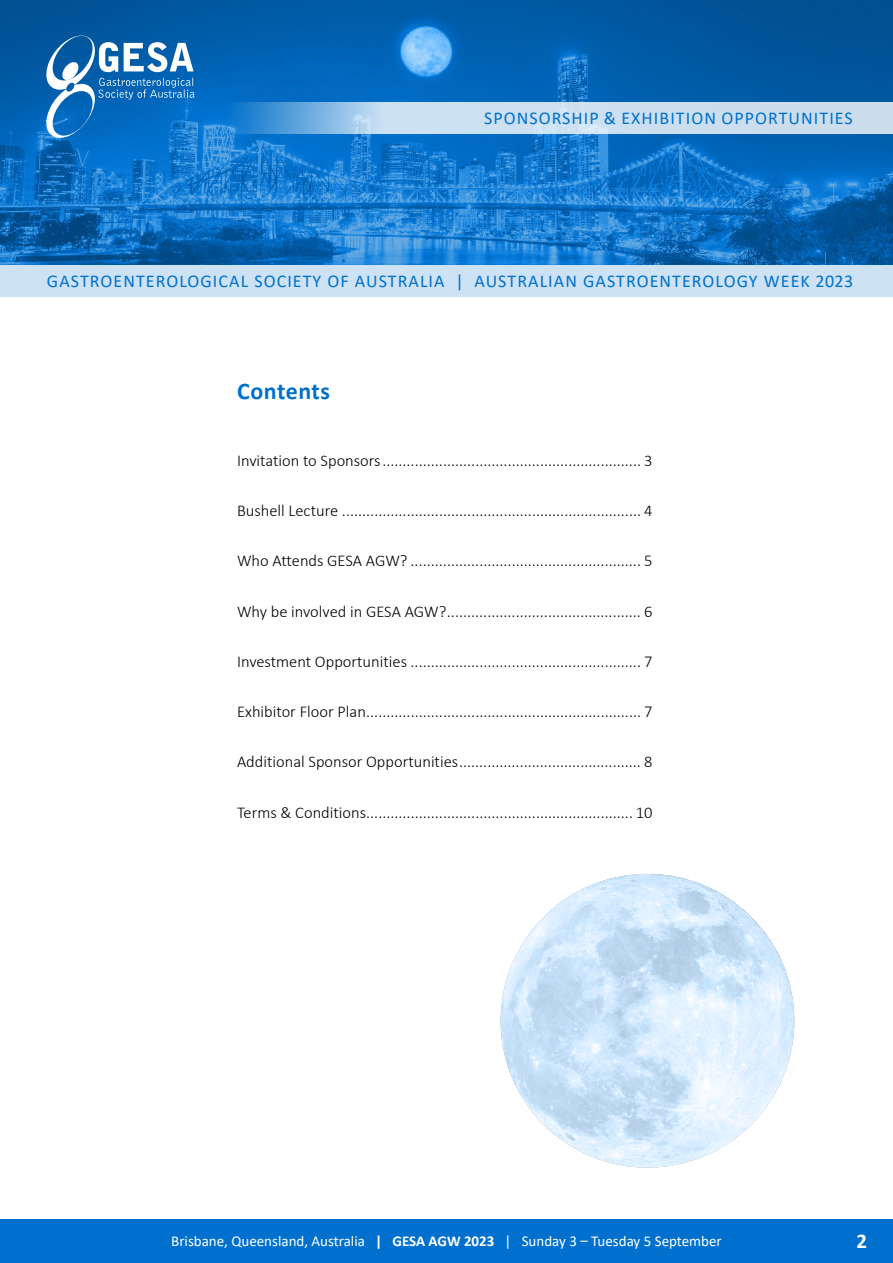
<style>
.page{position:relative;width:893px;height:1263px;background:#fff}
.page>*{position:absolute;margin:0;border:0;box-sizing:border-box;transform-origin:0 0}
.t1{font:700 24px "Calibri";letter-spacing:.025em;color:#0070ce}
.t2{font:700 21px "Calibri";color:#fff}
.t3{font:18px "Calibri";letter-spacing:.06em;color:#0070ce}
.t4{font:300 16.5px "Calibri";color:#000}
.t5{font:15px "Calibri";color:#fff}
.s1{font-weight:700}
</style>
<div class="page">
<img style="left:0;top:0;width:893px;height:265px">
<div style="left:0;top:1220px;width:893px;height:43px;background:#0070ce"></div>
<svg style="left:46px;top:36px;width:149px;height:102px"></svg>
<div style="left:0;top:265px;width:893px;height:32px;background:#cde2f5"></div>
<svg style="left:213px;top:102px;width:680px;height:32px;background:#b0d0eb"></svg>
<img style="left:501px;top:874px;width:293px;height:293px;border-radius:147px">
<p class="t3" style="left:484px;top:105px;width:370px">SPONSORSHIP &amp; EXHIBITION OPPORTUNITIES</p>
<p class="t3" style="left:47px;top:269px;width:808px">GASTROENTEROLOGICAL SOCIETY OF AUSTRALIA | AUSTRALIAN GASTROENTEROLOGY WEEK 2023</p>
<h1 class="t1" style="left:237px;top:374px;width:95px">Contents</h1>
<p class="t4" style="left:237px;top:450px;width:417px">Invitation to Sponsors................................................................ 3</p>
<p class="t4" style="left:237px;top:500px;width:417px">Bushell Lecture .......................................................................... 4</p>
<p class="t4" style="left:237px;top:551px;width:417px">Who Attends GESA AGW? ......................................................... 5</p>
<p class="t4" style="left:237px;top:601px;width:417px">Why be involved in GESA AGW?................................................ 6</p>
<p class="t4" style="left:237px;top:651px;width:417px">Investment Opportunities ......................................................... 7</p>
<p class="t4" style="left:237px;top:701px;width:417px">Exhibitor Floor Plan.................................................................... 7</p>
<p class="t4" style="left:237px;top:752px;width:417px">Additional Sponsor Opportunities............................................. 8</p>
<p class="t4" style="left:237px;top:802px;width:417px">Terms &amp; Conditions.................................................................. 10</p>
<p class="t5" style="left:171px;top:1230px;width:552px">Brisbane, Queensland, Australia <span class="s1">| GESA AGW 2023</span> | Sunday 3 – Tuesday 5 September</p>
<p class="t2" style="left:856px;top:1226px;width:12px">2</p>
</div>
